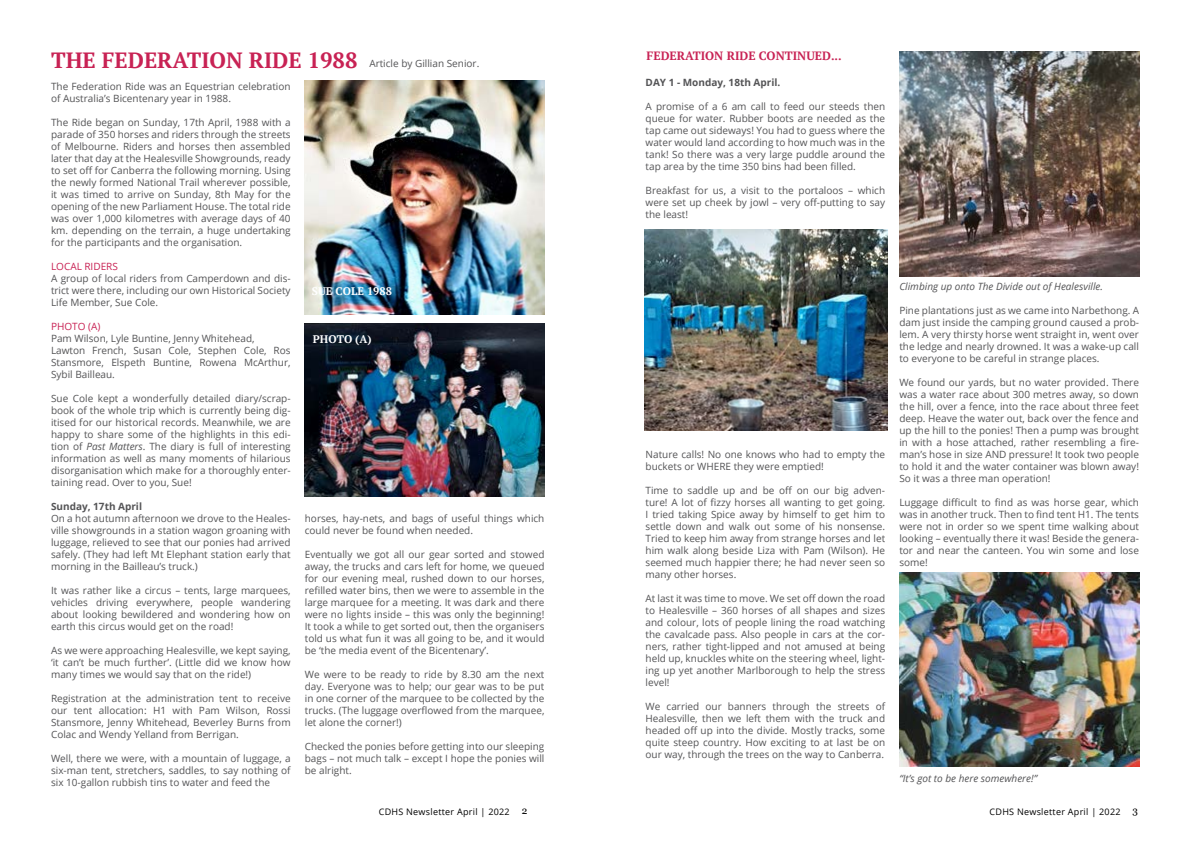
<style>
.page{position:relative;width:1191px;height:842px;background:#fff}
.page>*{position:absolute;margin:0;border:0;box-sizing:border-box;transform-origin:0 0}
.t1{font:700 12px "PT Serif";color:#c82254}
.t2{font:700 11px "PT Serif";color:#fff}
.t3{font:10px/12px "Open Sans";color:#545456;text-align:justify}
.t4{font:italic 10px "Open Sans";color:#545456}
.t5{font:700 10px "Open Sans";color:#545456}
.t6{font:10px "Open Sans";color:#c82254}
.t7{font:10px "Georgia";color:#000}
.t8{font:9px "Open Sans";letter-spacing:.03em;color:#000}
.s1{font-family:"PT Serif";font-weight:700;font-size:22px;color:#c82254}
.s2{font-style:italic}
.s3{font-family:"Georgia";font-size:10px}
</style>
<div class="page">
<img style="left:644px;top:230px;width:243px;height:201px">
<img style="left:899px;top:51px;width:241px;height:226px">
<img style="left:899px;top:573px;width:241px;height:193px">
<img style="left:305px;top:80px;width:239px;height:235px">
<img style="left:305px;top:323px;width:239px;height:173px">
<p class="t3" style="left:51px;top:57px;width:430px"><span class="s1">THE FEDERATION RIDE 1988</span> Article by Gillian Senior.</p>
<p class="t3" style="left:51px;top:80px;width:241px">The Federation Ride was an Equestrian celebration of Australia’s Bicentenary year in 1988.</p>
<p class="t3" style="left:51px;top:116px;width:241px">The Ride began on Sunday, 17th April, 1988 with a parade of 350 horses and riders through the streets of Melbourne. Riders and horses then assembled later that day at the Healesville Showgrounds, ready to set off for Canberra the following morning. Using the newly formed National Trail wherever possible, it was timed to arrive on Sunday, 8th May for the opening of the new Parliament House. The total ride was over 1,000 kilometres with average days of 40 km. depending on the terrain, a huge undertaking for the participants and the organisation.</p>
<p class="t6" style="left:51px;top:259px;width:68px">LOCAL RIDERS</p>
<p class="t3" style="left:51px;top:272px;width:241px">A group of local riders from Camperdown and dis&shy;trict were there, including our own Historical Society Life Member, Sue Cole.</p>
<p class="t6" style="left:51px;top:319px;width:51px">PHOTO (A)</p>
<p class="t3" style="left:51px;top:332px;width:241px;text-align:left">Pam Wilson, Lyle Buntine, Jenny Whitehead, Lawton French, Susan Cole, Stephen Cole, Ros Stansmore, Elspeth Buntine, Rowena McArthur, Sybil Bailleau.</p>
<p class="t3" style="left:51px;top:392px;width:241px">Sue Cole kept a wonderfully detailed diary/scrap&shy;book of the whole trip which is currently being dig&shy;itised for our historical records. Meanwhile, we are happy to share some of the highlights in this edi&shy;tion of <span class="s2">Past Matters</span>. The diary is full of interesting information as well as many moments of hilarious disorganisation which make for a thoroughly enter&shy;taining read. Over to you, Sue!</p>
<p class="t5" style="left:51px;top:499px;width:93px">Sunday, 17th April</p>
<p class="t3" style="left:51px;top:512px;width:241px">On a hot autumn afternoon we drove to the Heales&shy;ville showgrounds in a station wagon groaning with luggage, relieved to see that our ponies had arrived safely. (They had left Mt Elephant station early that morning in the Bailleau’s truck.)</p>
<p class="t3" style="left:51px;top:584px;width:241px">It was rather like a circus – tents, large marquees, vehicles driving everywhere, people wandering about looking bewildered and wondering how on earth this circus would get on the road!</p>
<p class="t3" style="left:51px;top:644px;width:241px">As we were approaching Healesville, we kept saying, ‘it can’t be much further’. (Little did we know how many times we would say that on the ride!)</p>
<p class="t3" style="left:51px;top:692px;width:241px">Registration at the administration tent to receive our tent allocation: H1 with Pam Wilson, Rossi Stansmore, Jenny Whitehead, Beverley Burns from Colac and Wendy Yelland from Berrigan.</p>
<p class="t3" style="left:51px;top:752px;width:241px">Well, there we were, with a mountain of luggage, a six-man tent, stretchers, saddles, to say nothing of six 10-gallon rubbish tins to water and feed the</p>
<p class="t2" style="left:312px;top:284px;width:81px">SUE COLE 1988</p>
<p class="t2" style="left:313px;top:332px;width:60px">PHOTO (A)</p>
<p class="t3" style="left:305px;top:512px;width:241px">horses, hay-nets, and bags of useful things which could never be found when needed.</p>
<p class="t3" style="left:305px;top:548px;width:241px">Eventually we got all our gear sorted and stowed away, the trucks and cars left for home, we queued for our evening meal, rushed down to our horses, refilled water bins, then we were to assemble in the large marquee for a meeting. It was dark and there were no lights inside – this was only the beginning!<br>It took a while to get sorted out, then the organisers told us what fun it was all going to be, and it would be ‘the media event of the Bicentenary’.</p>
<p class="t3" style="left:305px;top:668px;width:241px">We were to be ready to ride by 8.30 am the next day. Everyone was to help; our gear was to be put in one corner of the marquee to be collected by the trucks. (The luggage overflowed from the marquee, let alone the corner!)</p>
<p class="t3" style="left:305px;top:740px;width:241px">Checked the ponies before getting into our sleeping bags – not much talk – except I hope the ponies will be alright.</p>
<p class="t8" style="left:379px;top:805px;width:132px">CDHS Newsletter April | 2022</p>
<p class="t7" style="left:522px;top:803px;width:7px">2</p>
<p class="t1" style="left:646px;top:48px;width:197px">FEDERATION RIDE CONTINUED...</p>
<p class="t5" style="left:645px;top:76px;width:136px">DAY 1 - Monday, 18th April.</p>
<p class="t3" style="left:645px;top:100px;width:241px">A promise of a 6 am call to feed our steeds then queue for water. Rubber boots are needed as the tap came out sideways! You had to guess where the water would land according to how much was in the tank! So there was a very large puddle around the tap area by the time 350 bins had been filled.</p>
<p class="t3" style="left:645px;top:184px;width:241px">Breakfast for us, a visit to the portaloos – which were set up cheek by jowl – very off-putting to say the least!</p>
<p class="t3" style="left:645px;top:448px;width:241px">Nature calls! No one knows who had to empty the buckets or WHERE they were emptied!</p>
<p class="t3" style="left:645px;top:484px;width:241px">Time to saddle up and be off on our big adven&shy;ture! A lot of fizzy horses all wanting to get going.<br>I tried taking Spice away by himself to get him to settle down and walk out some of his nonsense.<br>Tried to keep him away from strange horses and let him walk along beside Liza with Pam (Wilson). He seemed much happier there; he had never seen so many other horses.</p>
<p class="t3" style="left:645px;top:592px;width:241px">At last it was time to move. We set off down the road to Healesville – 360 horses of all shapes and sizes and colour, lots of people lining the road watching the cavalcade pass. Also people in cars at the cor&shy;ners, rather tight-lipped and not amused at being held up, knuckles white on the steering wheel, light&shy;ing up yet another Marlborough to help the stress level!</p>
<p class="t3" style="left:645px;top:700px;width:241px">We carried our banners through the streets of Healesville, then we left them with the truck and headed off up into the divide. Mostly tracks, some quite steep country. How exciting to at last be on our way, through the trees on the way to Canberra.</p>
<p class="t4" style="left:899px;top:280px;width:205px">Climbing up onto The Divide out of Healesville.</p>
<p class="t3" style="left:899px;top:304px;width:241px">Pine plantations just as we came into Narbethong. A dam just inside the camping ground caused a prob&shy;lem. A very thirsty horse went straight in, went over the ledge and nearly drowned. It was a wake-up call to everyone to be careful in strange places.</p>
<p class="t3" style="left:899px;top:376px;width:241px">We found our yards, but no water provided. There was a water race about 300 metres away, so down the hill, over a fence, into the race about three feet deep. Heave the water out, back over the fence and up the hill to the ponies! Then a pump was brought in with a hose attached, rather resembling a fire&shy;man’s hose in size AND pressure! It took two people to hold it and the water container was blown away!<br>So it was a three man operation!</p>
<p class="t3" style="left:899px;top:496px;width:241px">Luggage difficult to find as was horse gear, which was in another truck. Then to find tent H1. The tents were not in order so we spent time walking about looking – eventually there it was! Beside the genera&shy;tor and near the canteen. You win some and lose some!</p>
<p class="t4" style="left:899px;top:772px;width:139px">“It’s got to be here somewhere!”</p>
<p class="t8" style="left:989px;top:805px;width:150px">CDHS Newsletter April | 2022 <span class="s3">3</span></p>
</div>
